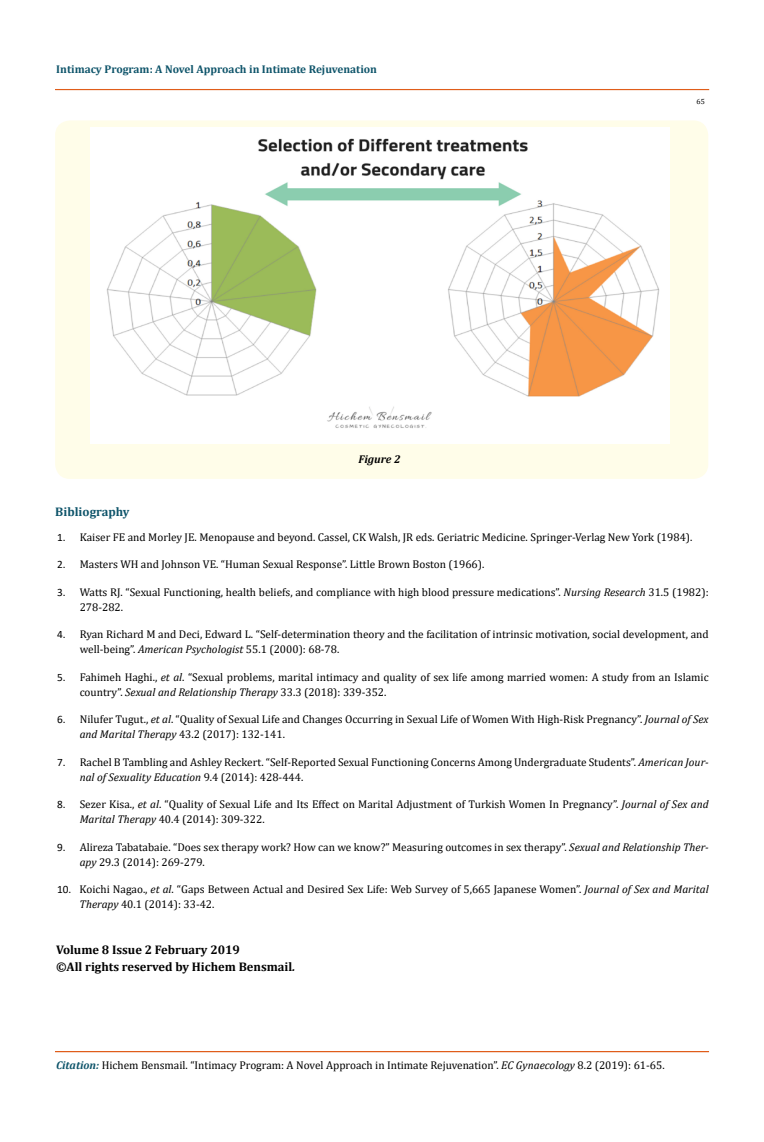
<style>
.page{position:relative;width:764px;height:1142px;background:#fff}
.page>*{position:absolute;margin:0;border:0;box-sizing:border-box;transform-origin:0 0}
.t1{font:700 12.5px/17.5px "Cambria";color:#000}
.t2{font:700 12.5px "Cambria";color:#0e546a}
.t3{font:11.25px/15px "Cambria";color:#000}
.t4{font:700 11.25px "Cambria";color:#0e546a}
.t5{font:italic 700 11.25px "Cambria";color:#000}
.t6{font:7.5px "Cambria";color:#000}
.s1{font-family:"Calibri"}
.s2{font-style:italic}
.s3{font-weight:700;font-style:italic;color:#0e546a}
</style>
<div class="page">
<div style="left:55px;top:89px;width:654px;height:1px;border:1px solid #e05d1a"></div>
<div style="left:55px;top:1051px;width:653px;height:1px;border:1px solid #e05d1a"></div>
<div style="left:55px;top:120px;width:653px;height:359px;background:#fffde9;border-radius:15px"></div>
<img style="left:90px;top:128px;width:579px;height:315px">
<p class="t4" style="left:56px;top:61px;width:322px">Intimacy Program: A Novel Approach in Intimate Rejuvenation</p>
<p class="t5" style="left:358px;top:451px;width:43px">Figure 2</p>
<p class="t6" style="left:696px;top:97px;width:10px">65</p>
<p class="t2" style="left:55px;top:502px;width:76px">Bibliography</p>
<p class="t3" style="left:57px;top:529px;width:637px"><span class="s1">1.</span> Kaiser FE and Morley JE. Menopause and beyond. Cassel, CK Walsh, JR eds. Geriatric Medicine. Springer-Verlag New York (1984).</p>
<p class="t3" style="left:57px;top:556px;width:429px"><span class="s1">2.</span> Masters WH and Johnson VE. “Human Sexual Response”. Little Brown Boston (1966).</p>
<p class="t3" style="left:80px;top:584px;width:630px;text-indent:-22px"><span class="s1">3.</span> Watts RJ. “Sexual Functioning, health beliefs, and compliance with high blood pressure medications”. <span class="s2">Nursing Research</span> 31.5 (1982):<br>278-282.</p>
<p class="t3" style="left:80px;top:626px;width:630px;text-indent:-22px"><span class="s1">4.</span> Ryan Richard M and Deci, Edward L. “Self-determination theory and the facilitation of intrinsic motivation, social development, and well-being”. <span class="s2">American Psychologist</span> 55.1 (2000): 68-78.</p>
<p class="t3" style="left:80px;top:669px;width:630px;text-indent:-22px"><span class="s1">5.</span> Fahimeh Haghi., <span class="s2">et al</span>. “Sexual problems, marital intimacy and quality of sex life among married women: A study from an Islamic country”. <span class="s2">Sexual and Relationship Therapy</span> 33.3 (2018): 339-352.</p>
<p class="t3" style="left:80px;top:711px;width:630px;text-indent:-22px"><span class="s1">6.</span> Nilufer Tugut., <span class="s2">et al</span>. “Quality of Sexual Life and Changes Occurring in Sexual Life of Women With High-Risk Pregnancy”. <span class="s2">Journal of Sex and Marital Therapy</span> 43.2 (2017): 132-141.</p>
<p class="t3" style="left:80px;top:754px;width:630px;text-indent:-22px"><span class="s1">7.</span> Rachel B Tambling and Ashley Reckert. “Self-Reported Sexual Functioning Concerns Among Undergraduate Students”. <span class="s2">American Jour&shy;nal of Sexuality Education</span> 9.4 (2014): 428-444.</p>
<p class="t3" style="left:80px;top:796px;width:630px;text-indent:-22px"><span class="s1">8.</span> Sezer Kisa., <span class="s2">et al</span>. “Quality of Sexual Life and Its Effect on Marital Adjustment of Turkish Women In Pregnancy”. <span class="s2">Journal of Sex and<br>Marital Therapy</span> 40.4 (2014): 309-322.</p>
<p class="t3" style="left:80px;top:839px;width:630px;text-indent:-22px"><span class="s1">9.</span> Alireza Tabatabaie. “Does sex therapy work? How can we know?” Measuring outcomes in sex therapy”. <span class="s2">Sexual and Relationship Ther&shy;apy</span> 29.3 (2014): 269-279.</p>
<p class="t3" style="left:80px;top:881px;width:630px;text-indent:-22px"><span class="s1">10.</span> Koichi Nagao., <span class="s2">et al</span>. “Gaps Between Actual and Desired Sex Life: Web Survey of 5,665 Japanese Women”. <span class="s2">Journal of Sex and Marital<br>Therapy</span> 40.1 (2014): 33-42.</p>
<p class="t1" style="left:56px;top:940px;width:241px">Volume 8 Issue 2 February 2019<br>©All rights reserved by Hichem Bensmail<span class="s2">.</span></p>
<p class="t3" style="left:56px;top:1057px;width:610px"><span class="s3">Citation:</span> Hichem Bensmail. “Intimacy Program: A Novel Approach in Intimate Rejuvenation”. <span class="s2">EC Gynaecology</span> 8.2 (2019): 61-65.</p>
</div>
